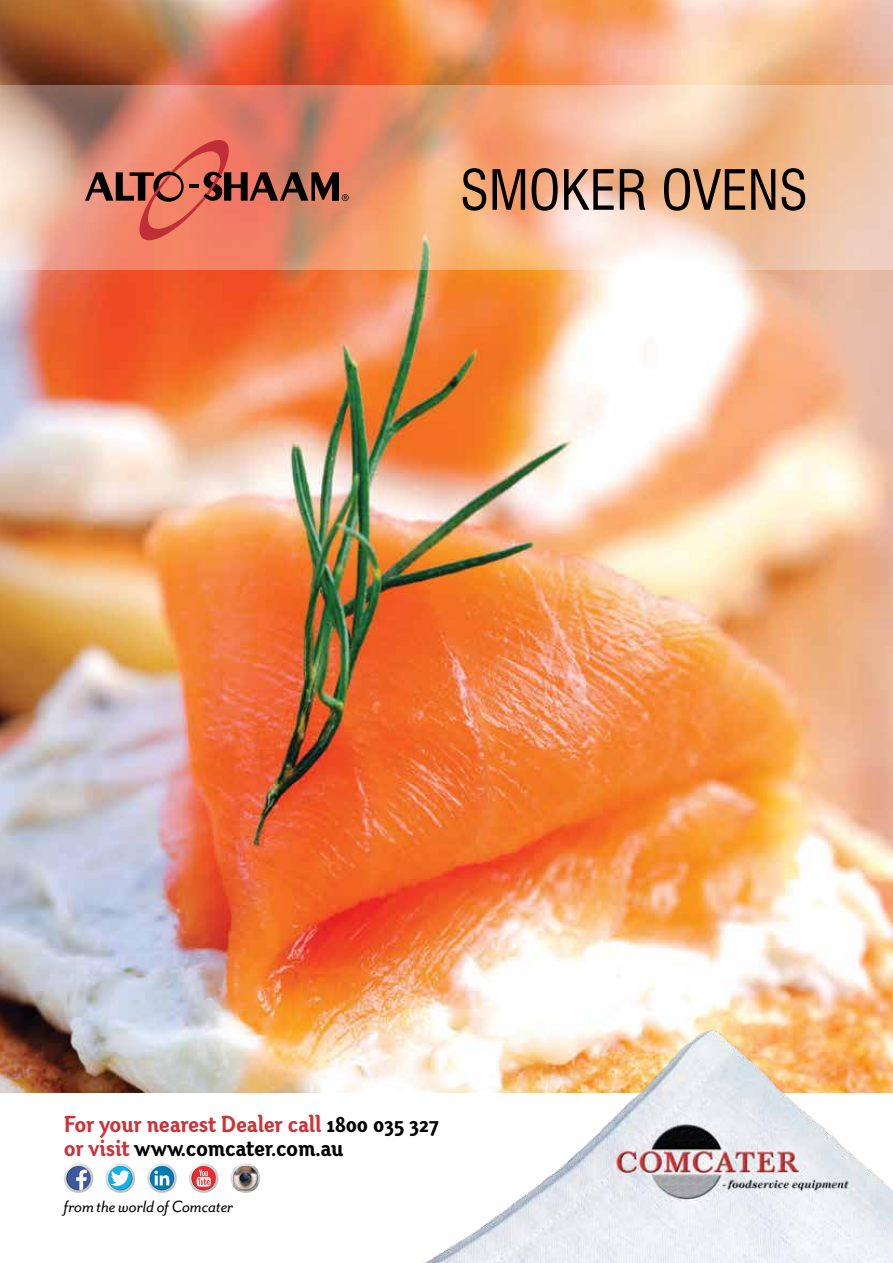
<style>
.page{position:relative;width:893px;height:1263px;background:#fff}
.page>*{position:absolute;margin:0;border:0;box-sizing:border-box;transform-origin:0 0}
.t1{font:condensed 54px "Swiss 721 BT";color:#000}
.t2{font:24px/24px "Otari Bold Limited";letter-spacing:-.01em;color:#d03137}
.t3{font:italic 18.75px "Mr Eaves San OT";letter-spacing:-.01em;color:#000}
.s1{color:#000}
</style>
<div class="page">
<img style="left:0;top:0;width:893px;height:1093px">
<svg style="left:0;top:85px;width:893px;height:185px;background:#ecb191"></svg>
<svg style="left:85px;top:134px;width:264px;height:110px;background:#cc705c"></svg>
<img style="left:323px;top:1030px;width:570px;height:233px">
<div style="left:50px;top:1103px;width:400px;height:124px;background:#fff"></div>
<svg style="left:64px;top:1163px;width:29px;height:30px"></svg>
<svg style="left:66px;top:1166px;width:25px;height:24px"></svg>
<svg style="left:76px;top:1170px;width:11px;height:20px"></svg>
<svg style="left:231px;top:1163px;width:29px;height:30px"></svg>
<svg style="left:233px;top:1166px;width:24px;height:24px"></svg>
<svg style="left:105px;top:1163px;width:30px;height:30px"></svg>
<svg style="left:108px;top:1166px;width:24px;height:24px"></svg>
<svg style="left:111px;top:1170px;width:19px;height:16px"></svg>
<svg style="left:189px;top:1163px;width:29px;height:30px"></svg>
<svg style="left:192px;top:1166px;width:24px;height:24px"></svg>
<svg style="left:197px;top:1170px;width:14px;height:16px"></svg>
<svg style="left:147px;top:1163px;width:30px;height:30px"></svg>
<svg style="left:150px;top:1166px;width:24px;height:24px"></svg>
<svg style="left:154px;top:1170px;width:15px;height:15px"></svg>
<h1 class="t1" style="left:460px;top:158px;width:349px">SMOKER OVENS</h1>
<p class="t2" style="left:64px;top:1112px;width:376px">For your nearest Dealer call <span class="s1">1800 035 327 </span>or visit <span class="s1">www.comcater.com.au</span></p>
<p class="t3" style="left:64px;top:1197px;width:171px">from the world of Comcater</p>
</div>
